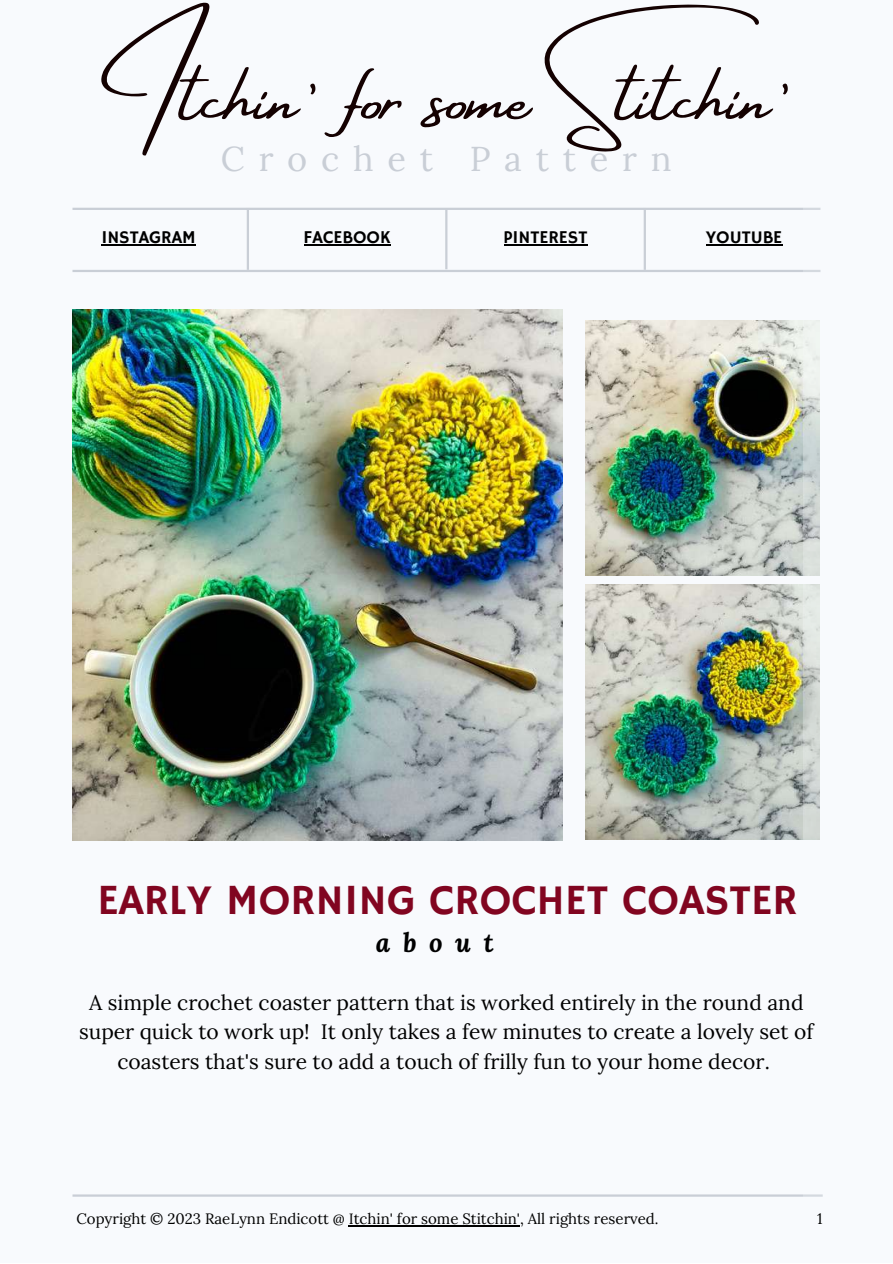
<style>
.page{position:relative;width:893px;height:1264px;background:#fff}
.page>*{position:absolute;margin:0;border:0;box-sizing:border-box;transform-origin:0 0}
.t1{font:78px "Amsterdam Four";color:#140101}
.t2{font:42.9px "Hammersmith One";color:#810520}
.t3{font:34.35px "Lora";letter-spacing:.4em;color:#c9ced6}
.t4{font:italic 700 26.4px "Lora";letter-spacing:.475em;color:#000}
.t5{font:21px/29.2px "Lora";color:#000;text-align:center}
.t6{font:18px "Hammersmith One";color:#000}
.t7{font:15px "Lora";color:#000}
</style>
<div class="page">
<div style="left:0;top:0;width:892px;height:1262px;background:#f8fafd"></div>
<img style="left:72px;top:309px;width:491px;height:531px">
<img style="left:585px;top:320px;width:218px;height:255px">
<img style="left:585px;top:584px;width:218px;height:255px">
<hr style="left:72px;top:208px;width:748px;height:2px;background:#c9ced6">
<hr style="left:72px;top:270px;width:748px;height:2px;background:#c9ced6">
<hr style="left:72px;top:1194px;width:750px;height:2px;background:#c9ced6">
<hr style="left:247px;top:208px;width:2px;height:62px;background:#c9ced6">
<hr style="left:445px;top:208px;width:2px;height:61px;background:#c9ced6">
<hr style="left:643px;top:208px;width:3px;height:62px;background:#c9ced6">
<hr style="left:101px;top:244px;width:95px;height:1px;background:#000">
<hr style="left:303px;top:244px;width:87px;height:1px;background:#000">
<hr style="left:503px;top:244px;width:84px;height:1px;background:#000">
<hr style="left:705px;top:244px;width:77px;height:1px;background:#000">
<hr style="left:349px;top:1225px;width:171px;height:1px;background:#000">
<h1 class="t1" style="left:101px;top:55px;width:692px">Itchin’ for some Stitchin’</h1>
<h3 class="t3" style="left:221px;top:136px;width:452px">Crochet Pattern</h3>
<p class="t6" style="left:101px;top:227px;width:96px">INSTAGRAM</p>
<p class="t6" style="left:303px;top:227px;width:88px">FACEBOOK</p>
<p class="t6" style="left:503px;top:227px;width:85px">PINTEREST</p>
<p class="t6" style="left:705px;top:227px;width:78px">YOUTUBE</p>
<h2 class="t2" style="left:97px;top:874px;width:701px">EARLY MORNING CROCHET COASTER</h2>
<p class="t4" style="left:376px;top:924px;width:119px">about</p>
<p class="t5" style="left:79px;top:987px;width:735px">A simple crochet coaster pattern that is worked entirely in the round and super quick to work up! It only takes a few minutes to create a lovely set of coasters that's sure to add a touch of frilly fun to your home decor.</p>
<p class="t7" style="left:76px;top:1208px;width:583px">Copyright © 2023 RaeLynn Endicott @ Itchin' for some Stitchin', All rights reserved.</p>
<p class="t7" style="left:817px;top:1208px;width:7px">1</p>
</div>
